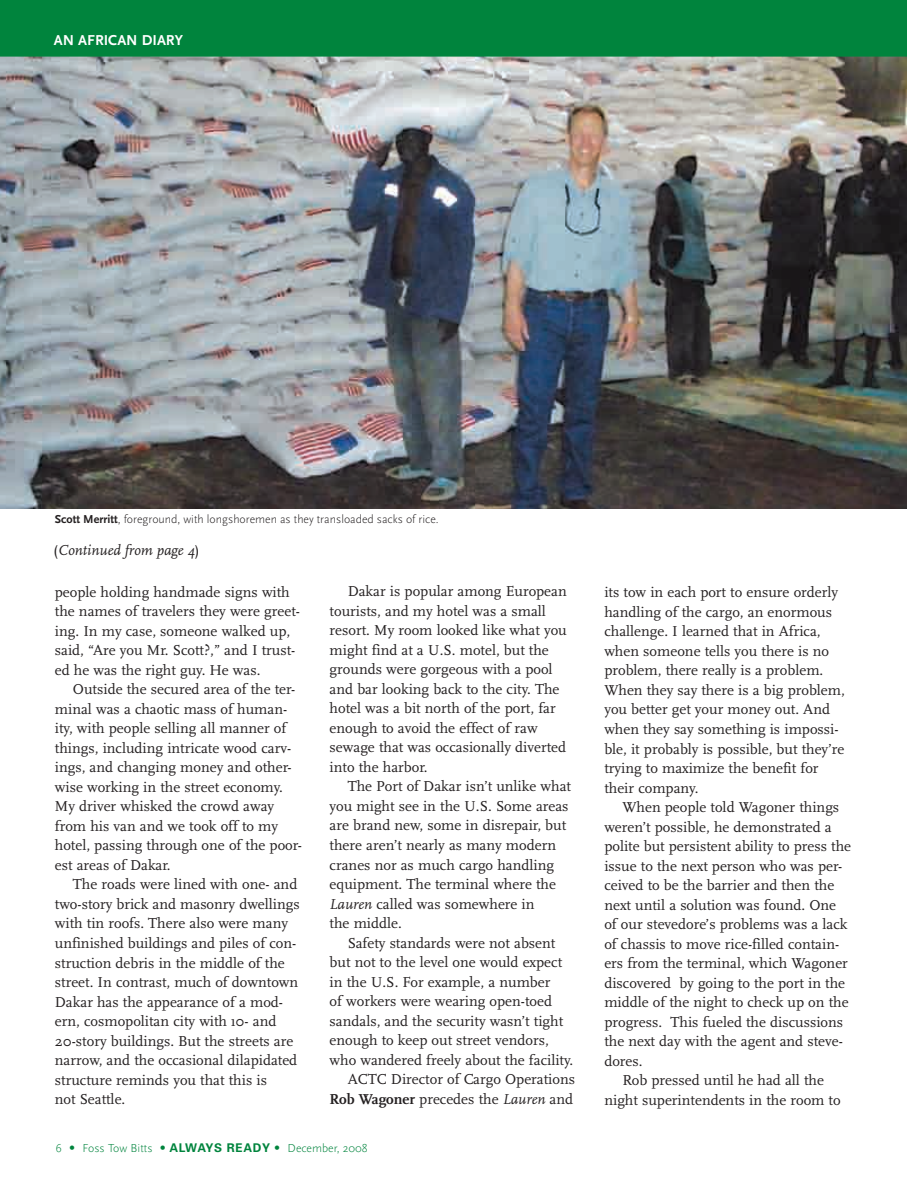
<style>
.page{position:relative;width:907px;height:1177px;background:#fff}
.page>*{position:absolute;margin:0;border:0;box-sizing:border-box;transform-origin:0 0}
.t1{font:15px/19.5px "Scala";color:#231f20}
.t2{font:italic 15px "Scala";color:#231f20}
.t3{font:700 15px "Scala Sans";color:#fff}
.t4{font:300 12px "Scala Sans";color:#231f20}
.t5{font:300 12px "Scala Sans";color:#00843d}
.s1{font-weight:700}
.s2{font-style:normal}
.s3{font-style:italic}
.s4{font-family:"Univers"}
.s5{font-family:"Univers";font-weight:700}
</style>
<div class="page">
<img style="left:0;top:57px;width:905px;height:451px">
<div style="left:0;top:0;width:906px;height:57px;background:#00843d"></div>
<p class="t3" style="left:54px;top:35px;width:131px">AN AFRICAN DIARY</p>
<p class="t4" style="left:55px;top:514px;width:385px"><span class="s1">Scott Merritt</span>, foreground, with longshoremen as they transloaded sacks of rice.</p>
<p class="t2" style="left:53px;top:543px;width:147px"><span class="s2">(</span>Continued from page 4<span class="s2">)</span></p>
<p class="t1" style="left:55px;top:583px;width:246px">people holding handmade signs with the names of travelers they were greet&shy;ing. In my case, someone walked up, said, “Are you Mr. Scott?,” and I trust&shy;ed he was the right guy. He was.</p>
<p class="t1" style="left:55px;top:680px;width:248px;text-indent:18px">Outside the secured area of the ter&shy;minal was a chaotic mass of human&shy;ity, with people selling all manner of things, including intricate wood carv&shy;ings, and changing money and other&shy;wise working in the street economy.<br>My driver whisked the crowd away from his van and we took off to my hotel, passing through one of the poor&shy;est areas of Dakar.</p>
<p class="t1" style="left:55px;top:875px;width:246px;text-indent:18px">The roads were lined with one- and two-story brick and masonry dwellings with tin roofs. There also were many unfinished buildings and piles of con&shy;struction debris in the middle of the street. In contrast, much of downtown Dakar has the appearance of a mod&shy;ern, cosmopolitan city with 10- and 20-story buildings. But the streets are narrow, and the occasional dilapidated structure reminds you that this is<br>not Seattle.</p>
<p class="t1" style="left:329px;top:582px;width:238px;text-indent:18px">Dakar is popular among European tourists, and my hotel was a small resort. My room looked like what you might find at a U.S. motel, but the grounds were gorgeous with a pool and bar looking back to the city. The hotel was a bit north of the port, far enough to avoid the effect of raw sewage that was occasionally diverted into the harbor.</p>
<p class="t1" style="left:329px;top:777px;width:243px;text-indent:18px">The Port of Dakar isn’t unlike what you might see in the U.S. Some areas are brand new, some in disrepair, but there aren’t nearly as many modern cranes nor as much cargo handling equipment. The terminal where the<br><span class="s3">Lauren</span> called was somewhere in<br>the middle.</p>
<p class="t1" style="left:347px;top:933px;width:209px">Safety standards were not absent</p>
<p class="t1" style="left:329px;top:953px;width:234px">but not to the level one would expect</p>
<p class="t1" style="left:329px;top:972px;width:222px">in the U.S. For example, a number</p>
<p class="t1" style="left:329px;top:992px;width:224px">of workers were wearing open-toed</p>
<p class="t1" style="left:329px;top:1011px;width:235px">sandals, and the security wasn’t tight</p>
<p class="t1" style="left:329px;top:1031px;width:220px">enough to keep out street vendors,</p>
<p class="t1" style="left:329px;top:1050px;width:245px">who wandered freely about the facility.</p>
<p class="t1" style="left:347px;top:1070px;width:229px">ACTC Director of Cargo Operations</p>
<p class="t1" style="left:329px;top:1089px;width:245px"><span class="s1">Rob Wagoner</span> precedes the <span class="s3">Lauren</span> and</p>
<p class="t5" style="left:55px;top:1142px;width:313px">6 <span class="s4">•</span> Foss Tow Bitts <span class="s4">•</span> <span class="s5">ALWAYS READY</span> <span class="s4">•</span> December, 2008</p>
<p class="t1" style="left:604px;top:583px;width:242px">its tow in each port to ensure orderly handling of the cargo, an enormous challenge. I learned that in Africa, when someone tells you there is no problem, there really is a problem.<br>When they say there is a big problem, you better get your money out. And when they say something is impossi&shy;ble, it probably is possible, but they’re trying to maximize the benefit for their company.</p>
<p class="t1" style="left:622px;top:798px;width:218px">When people told Wagoner things</p>
<p class="t1" style="left:604px;top:817px;width:229px">weren’t possible, he demonstrated a</p>
<p class="t1" style="left:604px;top:837px;width:248px">polite but persistent ability to press the</p>
<p class="t1" style="left:604px;top:856px;width:239px">issue to the next person who was per-</p>
<p class="t1" style="left:604px;top:876px;width:231px">ceived to be the barrier and then the</p>
<p class="t1" style="left:604px;top:895px;width:233px">next until a solution was found. One</p>
<p class="t1" style="left:604px;top:915px;width:244px">of our stevedore’s problems was a lack</p>
<p class="t1" style="left:604px;top:934px;width:236px">of chassis to move rice-filled contain-</p>
<p class="t1" style="left:604px;top:954px;width:245px">ers from the terminal, which Wagoner</p>
<p class="t1" style="left:604px;top:973px;width:242px">discovered by going to the port in the</p>
<p class="t1" style="left:604px;top:993px;width:246px">middle of the night to check up on the</p>
<p class="t1" style="left:604px;top:1012px;width:240px">progress. This fueled the discussions</p>
<p class="t1" style="left:604px;top:1032px;width:240px">the next day with the agent and steve-</p>
<p class="t1" style="left:604px;top:1051px;width:40px">dores.</p>
<p class="t1" style="left:622px;top:1071px;width:203px">Rob pressed until he had all the</p>
<p class="t1" style="left:604px;top:1090px;width:238px">night superintendents in the room to</p>
</div>
